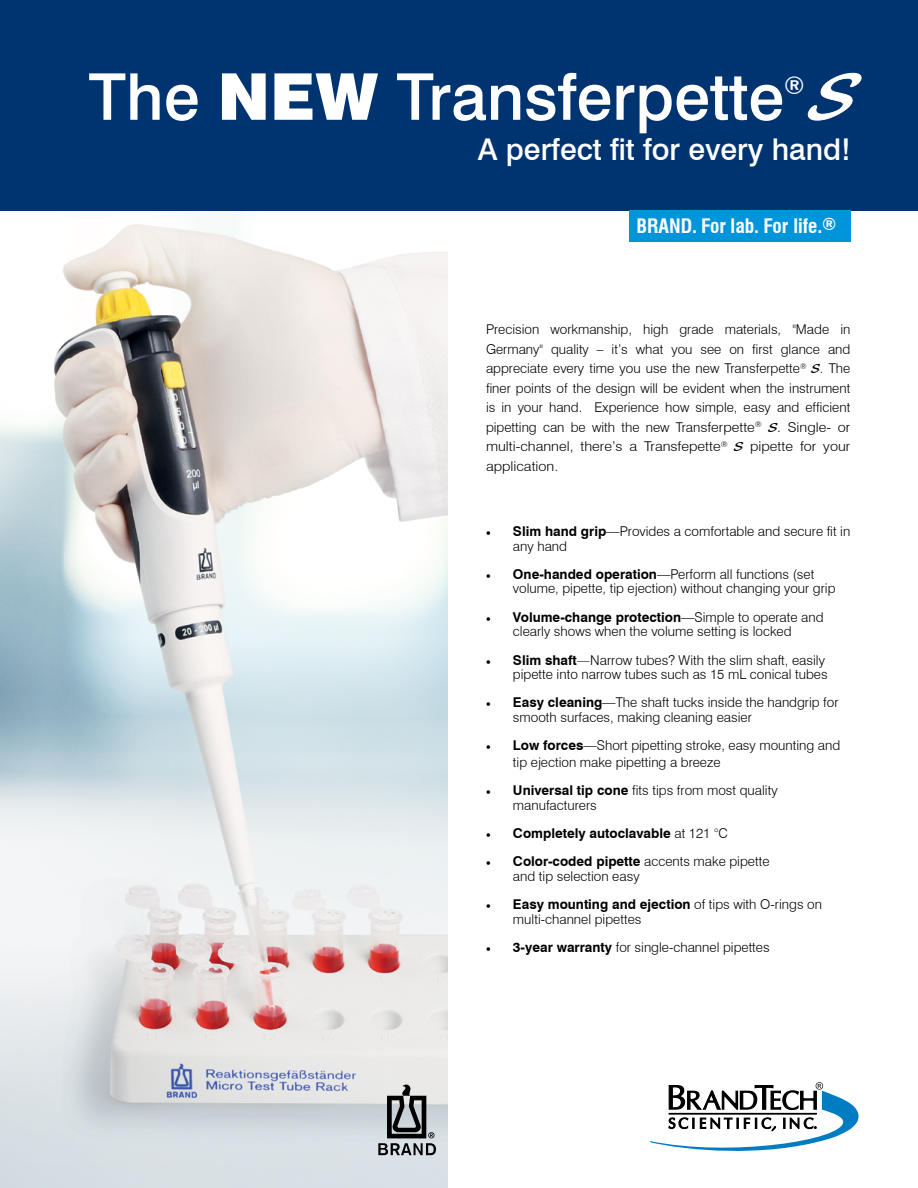
<style>
.page{position:relative;width:918px;height:1188px;background:#fff}
.page>*{position:absolute;margin:0;border:0;box-sizing:border-box;transform-origin:0 0}
.t1{font:500 64.5px "Swiss 721 BT";color:#fff}
.t2{font:500 30px "Swiss 721 BT";color:#fff}
.t3{font:500 24.45px "Swiss 721 BT";color:#fff}
.t4{font:700 condensed 19.5px "Swiss 721 BT";color:#fff}
.t5{font:300 13.5px/14.7px "Swiss 721 BT";color:#000}
.t6{font:700 13.5px "Swiss 721 BT";color:#000}
.s1{font-weight:900}
.s2{font-family:"Blacklight D";font-weight:400;font-style:italic;font-size:69px}
.s3{font-size:17.1px}
.s4{font-family:"Blacklight D";font-weight:400}
.s5{font-family:"Minion Pro";font-weight:400}
.s6{font-weight:700}
.s7{font-family:"Open Sans"}
.s8{font-weight:300}
</style>
<div class="page">
<img style="left:0;top:224px;width:447px;height:964px">
<svg style="left:378px;top:1085px;width:58px;height:70px;background:#8b8f91"></svg>
<div style="left:0;top:0;width:918px;height:211px;background:#003471"></div>
<div style="left:629px;top:211px;width:221px;height:31px;background:#0095da"></div>
<svg style="left:650px;top:1082px;width:209px;height:69px"></svg>
<h1 class="t1" style="left:89px;top:58px;width:782px">The <span class="s1">NEW</span> Transferpette <span class="s2">S</span></h1>
<h3 class="t3" style="left:784px;top:70px;width:22px">®</h3>
<h2 class="t2" style="left:478px;top:131px;width:375px">A perfect fit for every hand!</h2>
<h3 class="t4" style="left:637px;top:214px;width:201px">BRAND. For lab. For life.<span class="s3">®</span></h3>
<p class="t5" style="left:486px;top:320px;width:366px;line-height:19.5px;text-align:justify">Precision workmanship, high grade materials, "Made in Germany" quality – it’s what you see on first glance and appreciate every time you use the new Transferpette<sup>®</sup> <span class="s4">S</span>. The finer points of the design will be evident when the instrument is in your hand. Experience how simple, easy and efficient pipetting can be with the new Transferpette<sup>®</sup> <span class="s4">S</span>. Single- or multi-channel, there’s a Transfepette<sup>®</sup> <span class="s4">S</span> pipette for your application.</p>
<p class="t5" style="left:513px;top:524px;width:339px;text-indent:-27px"><span class="s5">•</span> <span class="s6">Slim hand grip</span>—Provides a comfortable and secure fit in any hand</p>
<p class="t5" style="left:513px;top:566px;width:324px;text-indent:-27px"><span class="s5">•</span> <span class="s6">One-handed operation</span>—Perform all functions (set volume, pipette, tip ejection) without changing your grip</p>
<p class="t5" style="left:486px;top:609px;width:339px;text-align:center"><span class="s5">•</span> <span class="s6">Volume-change protection</span>—Simple to operate and clearly shows when the volume setting is locked</p>
<p class="t5" style="left:486px;top:652px;width:343px;text-align:right"><span class="s5">•</span> <span class="s6">Slim shaft</span><span class="s7">—</span>Narrow tubes? With the slim shaft, easily pipette into narrow tubes such as 15 mL conical tubes</p>
<p class="t5" style="left:513px;top:695px;width:327px;text-indent:-27px"><span class="s5">•</span> <span class="s6">Easy cleaning</span>—The shaft tucks inside the handgrip for smooth surfaces, making cleaning easier</p>
<p class="t5" style="left:513px;top:737px;width:329px;line-height:16.5px;text-indent:-27px"><span class="s5">•</span> <span class="s6">Low forces</span>—Short pipetting stroke, easy mounting and tip ejection make pipetting a breeze</p>
<p class="t5" style="left:513px;top:783px;width:266px;text-indent:-27px"><span class="s5">•</span> <span class="s6">Universal tip cone</span> fits tips from most quality manufacturers</p>
<p class="t6" style="left:486px;top:825px;width:243px"><span class="s5">•</span> Completely autoclavable <span class="s8">at 121 °C</span></p>
<p class="t5" style="left:513px;top:854px;width:258px;text-indent:-27px"><span class="s5">•</span> <span class="s6">Color-coded pipette</span> accents make pipette and tip selection easy</p>
<p class="t5" style="left:513px;top:897px;width:311px;text-indent:-27px"><span class="s5">•</span> <span class="s6">Easy mounting and ejection</span> of tips with O-rings on multi-channel pipettes</p>
<p class="t5" style="left:486px;top:940px;width:285px"><span class="s5">•</span> <span class="s6">3-year warranty</span> for single-channel pipettes</p>
</div>
